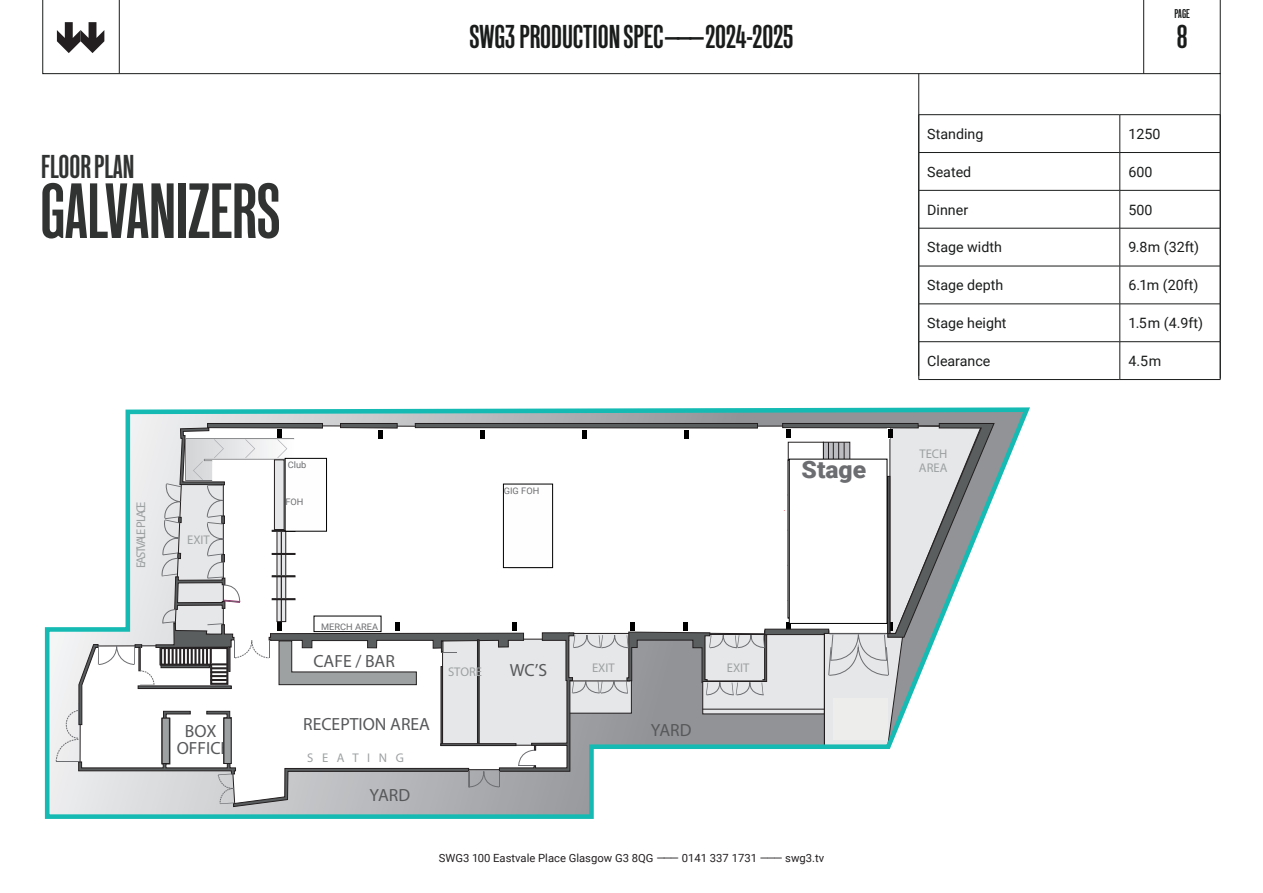
<style>
.page{position:relative;width:1263px;height:893px;background:#fff}
.page>*{position:absolute;margin:0;border:0;box-sizing:border-box;transform-origin:0 0}
.Heading_1{font:78px "New Grotesk Square THREE";letter-spacing:-.005em;color:#313232}
.t1{font:33px "New Grotesk Square THREE";color:#1a1b1b}
.Heading_2{font:33px "New Grotesk Square THREE";color:#313232}
.Plan_Annotations{font:900 24px "Roboto";color:#6c6d70}
.t2{font:17.7px/16.6px "DIN Engschrift";color:#57585a;text-align:center}
.t3{font:15.3px "Myriad Pro";color:#231f20}
.Body_Text{font:14.25px "Roboto";color:#1a1b1b}
.t4{font:12.75px "New Grotesk Square THREE";color:#1a1b1b}
.t5{font:12.6px/14.1px "DIN Engschrift";color:#9da1a2}
.t6{font:12.6px "DIN Engschrift";letter-spacing:.68em;color:#9da1a2}
.t7{font:11.25px "Roboto";color:#231f20}
.Plan_Annotations-2{font:9px "Roboto";color:#6c6d70}
</style>
<div class="page">
<svg style="left:43px;top:0;width:1177px;height:74px"></svg>
<svg style="left:57px;top:22px;width:47px;height:31px"></svg>
<hr style="left:119px;top:0;width:1px;height:73px;background:#1a1b1b">
<hr style="left:1143px;top:0;width:1px;height:74px;background:#1a1b1b">
<svg style="left:45px;top:407px;width:985px;height:412px"></svg>
<svg style="left:56px;top:423px;width:938px;height:384px"></svg>
<div style="left:789px;top:459px;width:98px;height:164px;background:#fff"></div>
<div style="left:789px;top:459px;width:98px;height:165px;border:1px solid #000"></div>
<div style="left:503px;top:484px;width:50px;height:84px;background:#fefefe"></div>
<div style="left:503px;top:484px;width:50px;height:84px;border:1px solid #000"></div>
<div style="left:285px;top:458px;width:41px;height:73px;background:#fefefe"></div>
<div style="left:285px;top:458px;width:42px;height:74px;border:1px solid #000"></div>
<div style="left:314px;top:616px;width:67px;height:16px;border:1px solid #000"></div>
<div style="left:833px;top:698px;width:54px;height:42px;background:#ededec"></div>
<hr style="left:918px;top:114px;width:202px;height:1px;background:#1a1b1b">
<hr style="left:1120px;top:114px;width:100px;height:1px;background:#1a1b1b">
<hr style="left:1119px;top:115px;width:1px;height:37px;background:#1a1b1b">
<hr style="left:918px;top:152px;width:202px;height:1px;background:#1a1b1b">
<hr style="left:1120px;top:152px;width:100px;height:1px;background:#1a1b1b">
<hr style="left:1119px;top:153px;width:1px;height:37px;background:#1a1b1b">
<hr style="left:918px;top:190px;width:202px;height:1px;background:#1a1b1b">
<hr style="left:1120px;top:190px;width:100px;height:1px;background:#1a1b1b">
<hr style="left:1119px;top:191px;width:1px;height:37px;background:#1a1b1b">
<hr style="left:918px;top:228px;width:202px;height:1px;background:#1a1b1b">
<hr style="left:1120px;top:228px;width:100px;height:1px;background:#1a1b1b">
<hr style="left:1119px;top:228px;width:1px;height:38px;background:#1a1b1b">
<hr style="left:918px;top:266px;width:202px;height:1px;background:#1a1b1b">
<hr style="left:1120px;top:266px;width:100px;height:1px;background:#1a1b1b">
<hr style="left:1119px;top:266px;width:1px;height:38px;background:#1a1b1b">
<hr style="left:918px;top:304px;width:202px;height:1px;background:#1a1b1b">
<hr style="left:1120px;top:304px;width:100px;height:1px;background:#1a1b1b">
<hr style="left:1119px;top:304px;width:1px;height:37px;background:#1a1b1b">
<hr style="left:918px;top:341px;width:202px;height:1px;background:#1a1b1b">
<hr style="left:918px;top:342px;width:1px;height:37px;background:#1a1b1b">
<hr style="left:1120px;top:341px;width:100px;height:1px;background:#1a1b1b">
<hr style="left:1119px;top:342px;width:1px;height:37px;background:#1a1b1b">
<hr style="left:1220px;top:342px;width:1px;height:37px;background:#1a1b1b">
<hr style="left:918px;top:379px;width:202px;height:1px;background:#1a1b1b">
<hr style="left:1120px;top:379px;width:100px;height:1px;background:#1a1b1b">
<hr style="left:918px;top:73px;width:1px;height:303px;background:#1a1b1b">
<hr style="left:1220px;top:73px;width:1px;height:305px;background:#1a1b1b">
<p class="Heading_2" style="left:41px;top:148px;width:95px">FLOOR PLAN</p>
<p class="Heading_1" style="left:40px;top:166px;width:242px">GALVANIZERS</p>
<h2 class="t1" style="left:469px;top:18px;width:325px">SWG3 PRODUCTION SPEC ———2024-2025</h2>
<p class="t5" style="left:134px;top:568px;width:68px;rotate:-90deg">ECALPELAVTSAE</p>
<p class="t5" style="left:187px;top:533px;width:24px">EXIT</p>
<p class="t2" style="left:177px;top:723px;width:54px">BOX<br>OFFICE</p>
<p class="Plan_Annotations-2" style="left:288px;top:459px;width:20px">Club</p>
<p class="Plan_Annotations-2" style="left:285px;top:496px;width:20px">FOH</p>
<p class="t3" style="left:289px;top:495px;width:29px">FOH</p>
<p class="Plan_Annotations-2" style="left:504px;top:484px;width:37px">GIG FOH</p>
<p class="Plan_Annotations" style="left:801px;top:452px;width:66px">Stage</p>
<p class="Plan_Annotations-2" style="left:321px;top:621px;width:58px">MERCH AREA</p>
<p class="t2" style="left:313px;top:652px;width:83px">CAFE / BAR</p>
<p class="t2" style="left:303px;top:716px;width:128px">RECEPTION AREA</p>
<p class="t6" style="left:307px;top:750px;width:98px">SEATING</p>
<p class="t2" style="left:369px;top:786px;width:42px">YARD</p>
<p class="t5" style="left:448px;top:665px;width:36px">STORE</p>
<p class="t2" style="left:510px;top:662px;width:39px">WC’S</p>
<p class="t5" style="left:592px;top:660px;width:24px">EXIT</p>
<p class="t2" style="left:651px;top:722px;width:42px">YARD</p>
<p class="t5" style="left:727px;top:660px;width:24px">EXIT</p>
<p class="t7" style="left:439px;top:850px;width:387px">SWG3 100 Eastvale Place Glasgow G3 8QG ——— 0141 337 1731 ——— swg3.tv</p>
<p class="t4" style="left:1174px;top:6px;width:17px">PAGE</p>
<h2 class="t1" style="left:1177px;top:18px;width:12px">8</h2>
<p class="Body_Text" style="left:927px;top:124px;width:58px">Standing</p>
<p class="Body_Text" style="left:1128px;top:124px;width:34px">1250</p>
<p class="Body_Text" style="left:927px;top:162px;width:46px">Seated</p>
<p class="Body_Text" style="left:1128px;top:162px;width:26px">600</p>
<p class="Body_Text" style="left:927px;top:200px;width:42px">Dinner</p>
<p class="Body_Text" style="left:1128px;top:200px;width:26px">500</p>
<p class="Body_Text" style="left:927px;top:237px;width:76px">Stage width</p>
<p class="Body_Text" style="left:1128px;top:237px;width:72px">9.8m (32ft)</p>
<p class="Body_Text" style="left:927px;top:275px;width:78px">Stage depth</p>
<p class="Body_Text" style="left:1128px;top:275px;width:72px">6.1m (20ft)</p>
<p class="Body_Text" style="left:927px;top:313px;width:81px">Stage height</p>
<p class="Body_Text" style="left:1128px;top:313px;width:76px">1.5m (4.9ft)</p>
<p class="Body_Text" style="left:927px;top:351px;width:65px">Clearance</p>
<p class="Body_Text" style="left:1128px;top:351px;width:35px">4.5m</p>
<p class="t5" style="left:919px;top:447px;width:30px">TECH<br>AREA</p>
</div>
